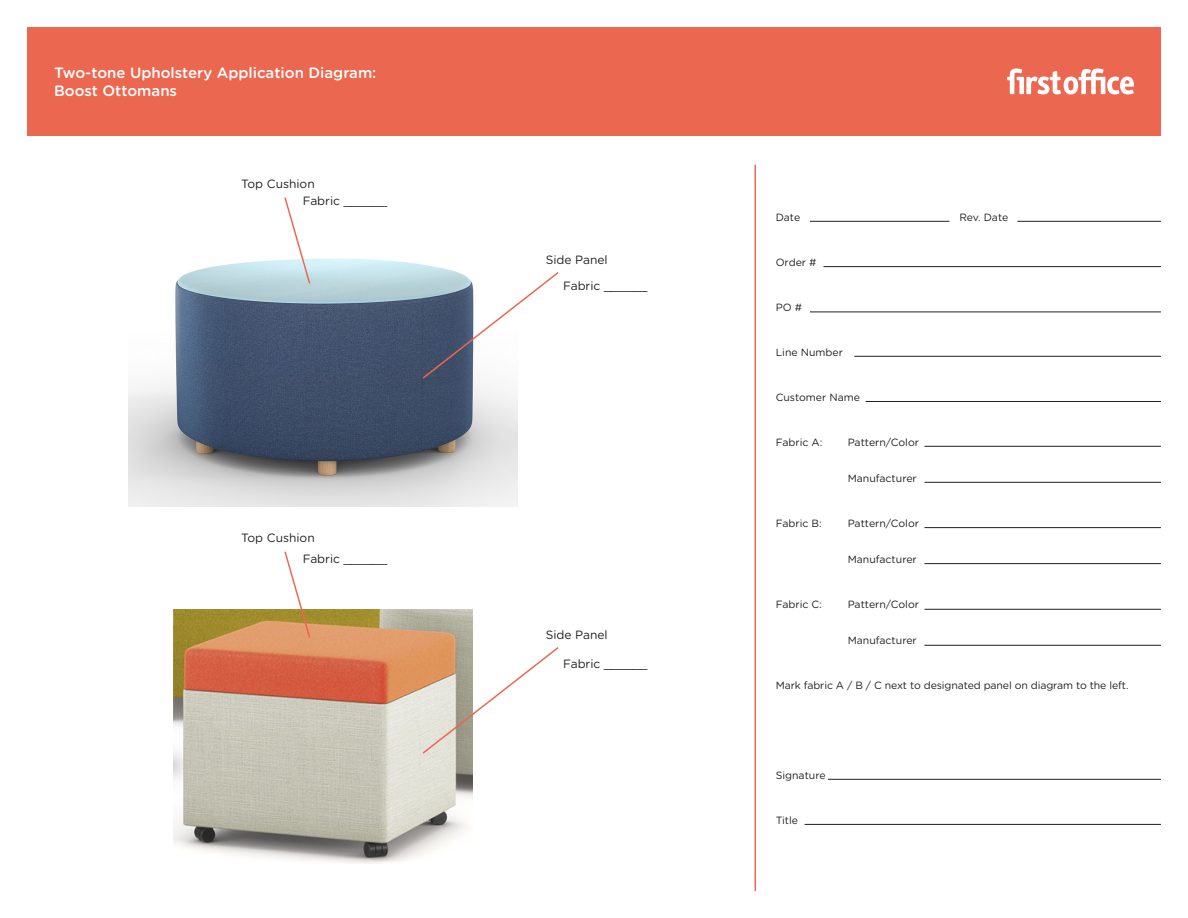
<style>
.page{position:relative;width:1188px;height:918px;background:#fff}
.page>*{position:absolute;margin:0;border:0;box-sizing:border-box;transform-origin:0 0}
.t1{font:500 15px "Gotham Rounded";color:#fff}
.t2{font:12px "Gotham Rounded";color:#231f20}
.t3{font:10.5px "Gotham Rounded";color:#231f20}
</style>
<div class="page">
<img style="left:129px;top:258px;width:388px;height:248px">
<img style="left:173px;top:609px;width:300px;height:255px">
<svg style="left:283px;top:197px;width:28px;height:88px"></svg>
<svg style="left:283px;top:551px;width:28px;height:88px"></svg>
<svg style="left:421px;top:270px;width:138px;height:110px"></svg>
<svg style="left:421px;top:645px;width:138px;height:110px"></svg>
<div style="left:27px;top:27px;width:1134px;height:109px;background:#ec6750"></div>
<svg style="left:1007px;top:68px;width:127px;height:26px"></svg>
<hr style="left:1017px;top:221px;width:144px;height:1px;background:#231f20">
<hr style="left:754px;top:165px;width:2px;height:726px;background:#ec6750">
<hr style="left:824px;top:266px;width:337px;height:1px;background:#231f20">
<hr style="left:810px;top:312px;width:351px;height:1px;background:#231f20">
<hr style="left:854px;top:356px;width:307px;height:1px;background:#231f20">
<hr style="left:866px;top:401px;width:295px;height:1px;background:#231f20">
<hr style="left:924px;top:446px;width:237px;height:1px;background:#231f20">
<hr style="left:924px;top:482px;width:237px;height:1px;background:#231f20">
<hr style="left:924px;top:527px;width:237px;height:1px;background:#231f20">
<hr style="left:924px;top:563px;width:237px;height:1px;background:#231f20">
<hr style="left:924px;top:609px;width:237px;height:1px;background:#231f20">
<hr style="left:924px;top:645px;width:237px;height:1px;background:#231f20">
<hr style="left:828px;top:779px;width:333px;height:1px;background:#231f20">
<hr style="left:805px;top:824px;width:356px;height:1px;background:#231f20">
<hr style="left:810px;top:221px;width:139px;height:1px;background:#231f20">
<p class="t1" style="left:54px;top:62px;width:324px">Two-tone Upholstery Application Diagram:</p>
<p class="t1" style="left:54px;top:80px;width:125px">Boost Ottomans</p>
<p class="t2" style="left:241px;top:176px;width:75px">Top Cushion</p>
<p class="t2" style="left:303px;top:193px;width:86px">Fabric ______</p>
<p class="t2" style="left:241px;top:530px;width:75px">Top Cushion</p>
<p class="t2" style="left:303px;top:551px;width:86px">Fabric ______</p>
<p class="t2" style="left:546px;top:251px;width:64px">Side Panel</p>
<p class="t2" style="left:563px;top:277px;width:86px">Fabric ______</p>
<p class="t2" style="left:546px;top:626px;width:64px">Side Panel</p>
<p class="t2" style="left:563px;top:655px;width:86px">Fabric ______</p>
<p class="t3" style="left:776px;top:210px;width:26px">Date</p>
<p class="t3" style="left:959px;top:210px;width:50px">Rev. Date</p>
<p class="t3" style="left:776px;top:255px;width:42px">Order #</p>
<p class="t3" style="left:776px;top:300px;width:28px">PO #</p>
<p class="t3" style="left:776px;top:345px;width:69px">Line Number</p>
<p class="t3" style="left:776px;top:390px;width:86px">Customer Name</p>
<p class="t3" style="left:776px;top:435px;width:48px">Fabric A:</p>
<p class="t3" style="left:848px;top:435px;width:73px">Pattern/Color</p>
<p class="t3" style="left:848px;top:471px;width:71px">Manufacturer</p>
<p class="t3" style="left:776px;top:516px;width:48px">Fabric B:</p>
<p class="t3" style="left:848px;top:516px;width:73px">Pattern/Color</p>
<p class="t3" style="left:848px;top:552px;width:71px">Manufacturer</p>
<p class="t3" style="left:776px;top:597px;width:48px">Fabric C:</p>
<p class="t3" style="left:848px;top:597px;width:73px">Pattern/Color</p>
<p class="t3" style="left:848px;top:633px;width:71px">Manufacturer</p>
<p class="t3" style="left:776px;top:678px;width:354px">Mark fabric A / B / C next to designated panel on diagram to the left.</p>
<p class="t3" style="left:776px;top:768px;width:51px">Signature</p>
<p class="t3" style="left:776px;top:813px;width:24px">Title</p>
</div>
